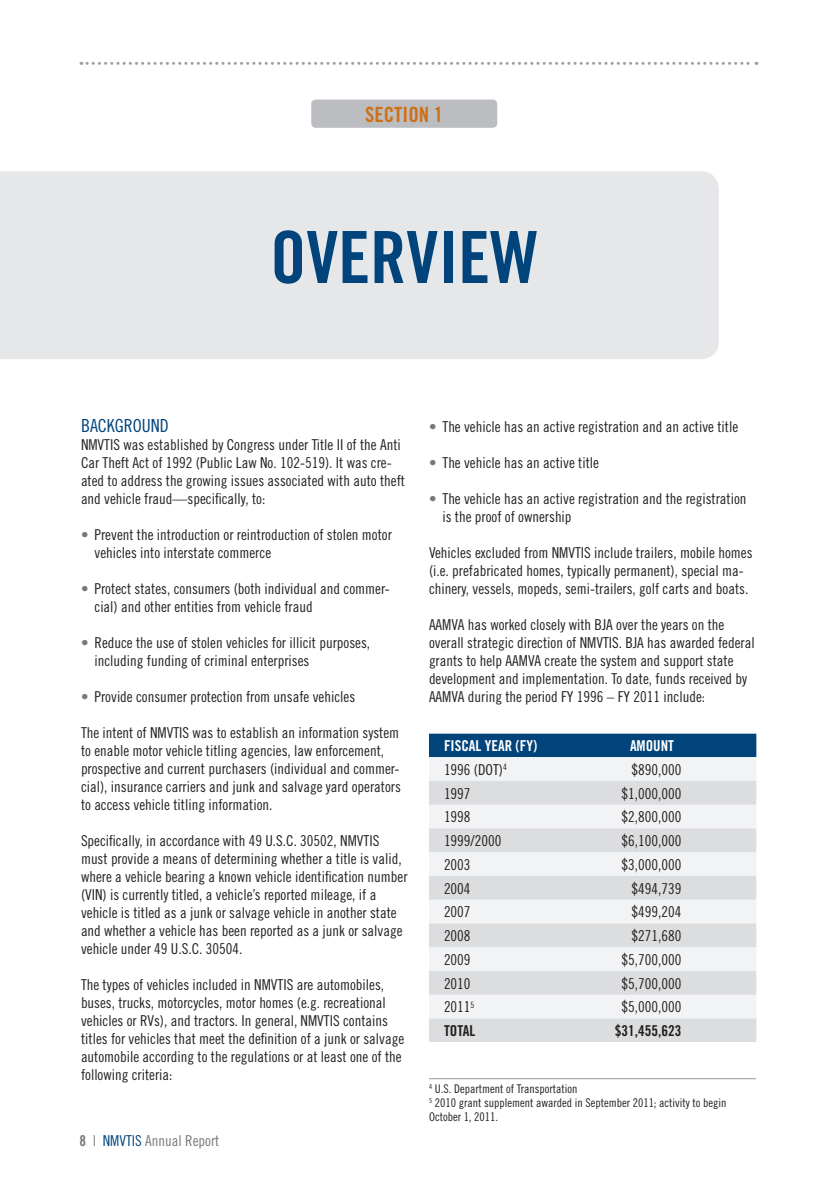
<style>
.page{position:relative;width:837px;height:1188px;background:#fff}
.page>*{position:absolute;margin:0;border:0;box-sizing:border-box;transform-origin:0 0}
.Section_Header{font:72px "Trade Gothic Bold Cond Twenty";color:#00447b}
.t1{font:21px "Trade Gothic Bold Cond Twenty";color:#ce7018}
.Subhead{font:18px "Trade Gothic Cond Eighteen";color:#00447b}
.Body{font:15px/18px "Trade Gothic Cond Eighteen";color:#231f20}
.Body___Bullets{font:15px/18px "Trade Gothic Cond Eighteen";color:#231f20}
.t2{font:15px "Trade Gothic Cond Eighteen";color:#76787b}
.t3{font:15px "Trade Gothic Bold Cond Twenty";color:#fff}
.t4{font:15px "Trade Gothic Bold Cond Twenty";color:#231f20}
.Endnote{font:12px/14.4px "Trade Gothic Cond Eighteen";color:#231f20}
.s1{color:#76787b}
.s2{font-family:"Trade Gothic Bold Cond Twenty"}
.s3{color:#00447b}
</style>
<div class="page">
<svg style="left:81px;top:62px;width:676px;height:3px"></svg>
<div style="left:429px;top:734px;width:327px;height:23px;background:#00447b"></div>
<div style="left:429px;top:757px;width:327px;height:24px;background:#f2f3f4"></div>
<svg style="left:429px;top:781px;width:327px;height:261px;fill:#dcdddf"></svg>
<div style="left:311px;top:100px;width:186px;height:28px;background:#bcbdc0;border-radius:4px"></div>
<hr style="left:429px;top:1078px;width:327px;height:1px;background:#939598">
<div style="left:0;top:171px;width:719px;height:188px;background:#e6e7e9"></div>
<p class="t1" style="left:365px;top:101px;width:80px">SECTION 1</p>
<p class="Section_Header" style="left:270px;top:214px;width:269px">OVERVIEW</p>
<p class="Subhead" style="left:81px;top:415px;width:89px">BACKGROUND</p>
<p class="Body" style="left:81px;top:435px;width:326px">NMVTIS was established by Congress under Title II of the Anti Car Theft Act of 1992 (Public Law No. 102-519). It was cre&shy;ated to address the growing issues associated with auto theft and vehicle fraud—specifically, to:</p>
<p class="Body___Bullets" style="left:94px;top:525px;width:299px;text-indent:-14px"><span class="s1">•</span> Prevent the introduction or reintroduction of stolen motor vehicles into interstate commerce</p>
<p class="Body___Bullets" style="left:94px;top:579px;width:297px;text-indent:-14px"><span class="s1">•</span> Protect states, consumers (both individual and commer&shy;cial) and other entities from vehicle fraud</p>
<p class="Body___Bullets" style="left:94px;top:633px;width:277px;text-indent:-14px"><span class="s1">•</span> Reduce the use of stolen vehicles for illicit purposes, including funding of criminal enterprises</p>
<p class="Body___Bullets" style="left:81px;top:687px;width:276px"><span class="s1">•</span> Provide consumer protection from unsafe vehicles</p>
<p class="Body" style="left:81px;top:723px;width:321px">The intent of NMVTIS was to establish an information system to enable motor vehicle titling agencies, law enforcement, prospective and current purchasers (individual and commer&shy;cial), insurance carriers and junk and salvage yard operators to access vehicle titling information.</p>
<p class="Body" style="left:81px;top:831px;width:328px">Specifically, in accordance with 49 U.S.C. 30502, NMVTIS must provide a means of determining whether a title is valid, where a vehicle bearing a known vehicle identification number (VIN) is currently titled, a vehicle’s reported mileage, if a vehicle is titled as a junk or salvage vehicle in another state and whether a vehicle has been reported as a junk or salvage vehicle under 49 U.S.C. 30504.</p>
<p class="Body" style="left:81px;top:975px;width:325px">The types of vehicles included in NMVTIS are automobiles, buses, trucks, motorcycles, motor homes (e.g. recreational vehicles or RVs), and tractors. In general, NMVTIS contains titles for vehicles that meet the definition of a junk or salvage automobile according to the regulations or at least one of the following criteria:</p>
<p class="t2" style="left:80px;top:1132px;width:141px"><span class="s2">8</span> | <span class="s3">NMVTIS</span> Annual Report</p>
<p class="Body___Bullets" style="left:429px;top:417px;width:311px"><span class="s1">•</span> The vehicle has an active registration and an active title</p>
<p class="Body___Bullets" style="left:429px;top:453px;width:172px"><span class="s1">•</span> The vehicle has an active title</p>
<p class="Body___Bullets" style="left:442px;top:489px;width:306px;text-indent:-14px"><span class="s1">•</span> The vehicle has an active registration and the registration is the proof of ownership</p>
<p class="Body" style="left:429px;top:543px;width:325px">Vehicles excluded from NMVTIS include trailers, mobile homes (i.e. prefabricated homes, typically permanent), special ma&shy;chinery, vessels, mopeds, semi-trailers, golf carts and boats.</p>
<p class="Body" style="left:429px;top:615px;width:327px">AAMVA has worked closely with BJA over the years on the overall strategic direction of NMVTIS. BJA has awarded federal grants to help AAMVA create the system and support state development and implementation. To date, funds received by AAMVA during the period FY 1996 – FY 2011 include:</p>
<p class="t3" style="left:444px;top:737px;width:95px">FISCAL YEAR (FY)</p>
<p class="t3" style="left:630px;top:737px;width:46px">AMOUNT</p>
<p class="Body" style="left:444px;top:760px;width:65px">1996 (DOT)<sup>4</sup></p>
<p class="Body" style="left:631px;top:760px;width:51px">$890,000</p>
<p class="Body" style="left:444px;top:784px;width:28px">1997</p>
<p class="Body" style="left:621px;top:784px;width:61px">$1,000,000</p>
<p class="Body" style="left:444px;top:808px;width:28px">1998</p>
<p class="Body" style="left:621px;top:808px;width:61px">$2,800,000</p>
<p class="Body" style="left:444px;top:832px;width:59px">1999/2000</p>
<p class="Body" style="left:621px;top:832px;width:61px">$6,100,000</p>
<p class="Body" style="left:444px;top:855px;width:28px">2003</p>
<p class="Body" style="left:621px;top:855px;width:61px">$3,000,000</p>
<p class="Body" style="left:444px;top:879px;width:28px">2004</p>
<p class="Body" style="left:631px;top:879px;width:51px">$494,739</p>
<p class="Body" style="left:444px;top:903px;width:28px">2007</p>
<p class="Body" style="left:631px;top:903px;width:51px">$499,204</p>
<p class="Body" style="left:444px;top:927px;width:28px">2008</p>
<p class="Body" style="left:631px;top:927px;width:51px">$271,680</p>
<p class="Body" style="left:444px;top:950px;width:28px">2009</p>
<p class="Body" style="left:621px;top:950px;width:61px">$5,700,000</p>
<p class="Body" style="left:444px;top:974px;width:28px">2010</p>
<p class="Body" style="left:621px;top:974px;width:61px">$5,700,000</p>
<p class="Body" style="left:444px;top:998px;width:32px">2011<sup>5</sup></p>
<p class="Body" style="left:621px;top:998px;width:61px">$5,000,000</p>
<p class="t4" style="left:444px;top:1021px;width:33px">TOTAL</p>
<p class="t4" style="left:615px;top:1021px;width:68px">$31,455,623</p>
<p class="Endnote" style="left:429px;top:1081px;width:299px"><sup>4</sup> U.S. Department of Transportation<br><sup>5</sup> 2010 grant supplement awarded in September 2011; activity to begin<br>October 1, 2011.</p>
</div>
